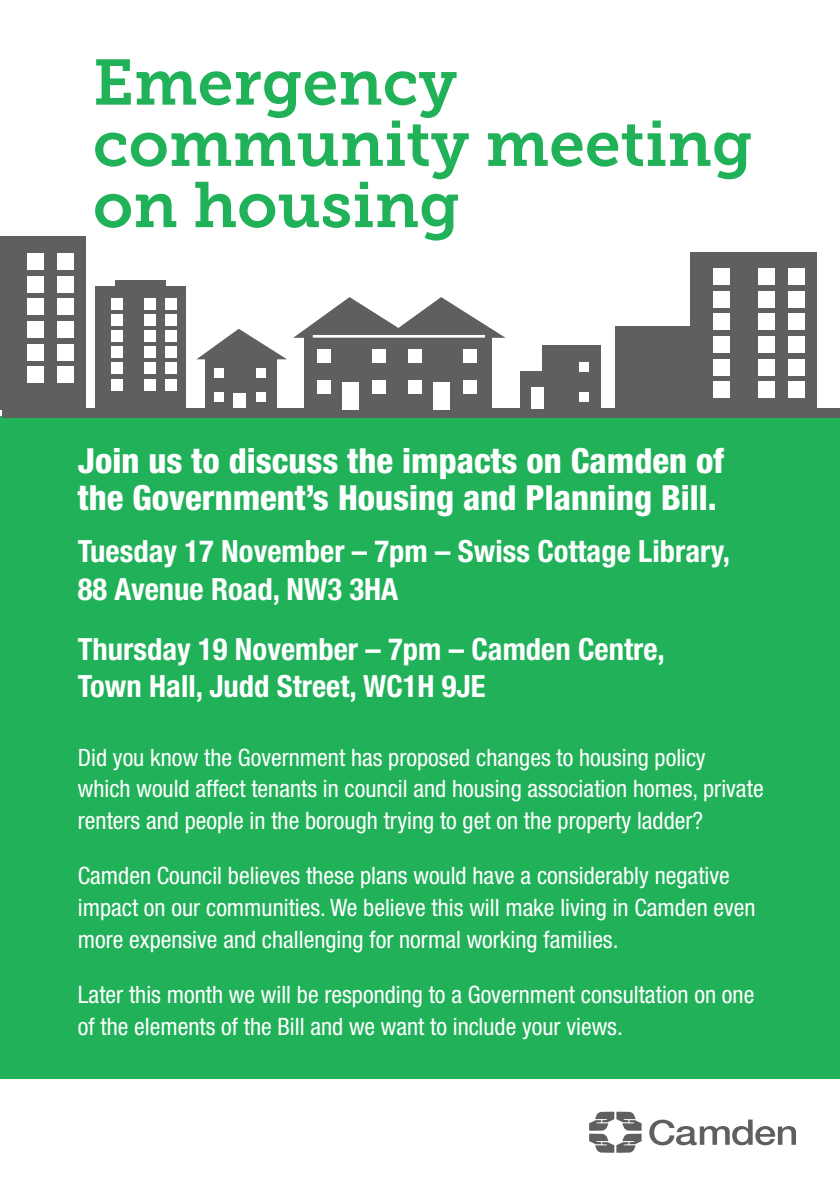
<style>
.page{position:relative;width:840px;height:1191px;background:#fff}
.page>*{position:absolute;margin:0;border:0;box-sizing:border-box;transform-origin:0 0}
.t1{font:63.8px/61.2px "Museo Slab 700";color:#21b259}
.t2{font:800 condensed 34.6px/37.2px "Helvetica Neue";color:#fff}
.t3{font:700 condensed 30.6px/37.2px "Helvetica Neue";color:#fff}
.t4{font:condensed 24px/32px "Helvetica Neue";color:#fff}
</style>
<div class="page">
<div style="left:689px;top:252px;width:127px;height:173px;background:#5f5f62"></div>
<div style="left:787px;top:268px;width:17px;height:17px;background:#fff"></div>
<div style="left:758px;top:268px;width:16px;height:17px;background:#fff"></div>
<div style="left:712px;top:268px;width:17px;height:17px;background:#fff"></div>
<div style="left:787px;top:291px;width:17px;height:17px;background:#fff"></div>
<div style="left:758px;top:291px;width:16px;height:17px;background:#fff"></div>
<div style="left:712px;top:291px;width:17px;height:17px;background:#fff"></div>
<div style="left:787px;top:314px;width:17px;height:16px;background:#fff"></div>
<div style="left:758px;top:314px;width:16px;height:16px;background:#fff"></div>
<div style="left:712px;top:314px;width:17px;height:16px;background:#fff"></div>
<div style="left:787px;top:336px;width:17px;height:17px;background:#fff"></div>
<div style="left:758px;top:336px;width:16px;height:17px;background:#fff"></div>
<div style="left:712px;top:336px;width:17px;height:17px;background:#fff"></div>
<div style="left:787px;top:359px;width:17px;height:16px;background:#fff"></div>
<div style="left:758px;top:359px;width:16px;height:16px;background:#fff"></div>
<div style="left:712px;top:359px;width:17px;height:16px;background:#fff"></div>
<div style="left:787px;top:381px;width:17px;height:17px;background:#fff"></div>
<div style="left:758px;top:381px;width:16px;height:17px;background:#fff"></div>
<div style="left:712px;top:381px;width:17px;height:17px;background:#fff"></div>
<div style="left:0;top:416px;width:839px;height:663px;background:#21b259"></div>
<svg style="left:649px;top:1119px;width:146px;height:26px"></svg>
<svg style="left:589px;top:1111px;width:52px;height:41px"></svg>
<div style="left:0;top:237px;width:86px;height:173px;background:#5f5f62"></div>
<div style="left:57px;top:253px;width:17px;height:17px;background:#fff"></div>
<div style="left:28px;top:253px;width:16px;height:17px;background:#fff"></div>
<div style="left:57px;top:276px;width:17px;height:16px;background:#fff"></div>
<div style="left:28px;top:276px;width:16px;height:16px;background:#fff"></div>
<div style="left:57px;top:298px;width:17px;height:17px;background:#fff"></div>
<div style="left:28px;top:298px;width:16px;height:17px;background:#fff"></div>
<div style="left:57px;top:321px;width:17px;height:17px;background:#fff"></div>
<div style="left:28px;top:321px;width:16px;height:17px;background:#fff"></div>
<div style="left:57px;top:344px;width:17px;height:16px;background:#fff"></div>
<div style="left:28px;top:344px;width:16px;height:16px;background:#fff"></div>
<div style="left:57px;top:366px;width:17px;height:17px;background:#fff"></div>
<div style="left:28px;top:366px;width:16px;height:17px;background:#fff"></div>
<div style="left:95px;top:286px;width:90px;height:124px;background:#5f5f62"></div>
<div style="left:165px;top:298px;width:12px;height:12px;background:#fff"></div>
<div style="left:144px;top:298px;width:12px;height:12px;background:#fff"></div>
<div style="left:111px;top:298px;width:12px;height:12px;background:#fff"></div>
<div style="left:165px;top:314px;width:12px;height:12px;background:#fff"></div>
<div style="left:144px;top:314px;width:12px;height:12px;background:#fff"></div>
<div style="left:111px;top:314px;width:12px;height:12px;background:#fff"></div>
<div style="left:165px;top:330px;width:12px;height:12px;background:#fff"></div>
<div style="left:144px;top:330px;width:12px;height:12px;background:#fff"></div>
<div style="left:111px;top:330px;width:12px;height:12px;background:#fff"></div>
<div style="left:165px;top:346px;width:12px;height:12px;background:#fff"></div>
<div style="left:144px;top:346px;width:12px;height:12px;background:#fff"></div>
<div style="left:111px;top:346px;width:12px;height:12px;background:#fff"></div>
<div style="left:165px;top:362px;width:12px;height:12px;background:#fff"></div>
<div style="left:144px;top:362px;width:12px;height:12px;background:#fff"></div>
<div style="left:111px;top:362px;width:12px;height:12px;background:#fff"></div>
<div style="left:165px;top:378px;width:12px;height:12px;background:#fff"></div>
<div style="left:144px;top:378px;width:12px;height:12px;background:#fff"></div>
<div style="left:111px;top:378px;width:12px;height:12px;background:#fff"></div>
<div style="left:205px;top:359px;width:71px;height:55px;background:#5f5f62"></div>
<svg style="left:197px;top:329px;width:90px;height:30px"></svg>
<div style="left:255px;top:391px;width:10px;height:10px;background:#fff"></div>
<div style="left:255px;top:368px;width:10px;height:10px;background:#fff"></div>
<div style="left:214px;top:391px;width:10px;height:10px;background:#fff"></div>
<div style="left:214px;top:368px;width:10px;height:10px;background:#fff"></div>
<div style="left:233px;top:393px;width:12px;height:21px;background:#fff"></div>
<div style="left:115px;top:280px;width:50px;height:10px;background:#5f5f62"></div>
<div style="left:614px;top:326px;width:76px;height:85px;background:#5f5f62"></div>
<div style="left:519px;top:371px;width:47px;height:40px;background:#5f5f62"></div>
<div style="left:542px;top:345px;width:59px;height:66px;background:#5f5f62"></div>
<div style="left:2px;top:409px;width:837px;height:9px;background:#5f5f62"></div>
<div style="left:305px;top:337px;width:95px;height:73px;background:#5f5f62"></div>
<div style="left:372px;top:381px;width:13px;height:13px;background:#fff"></div>
<div style="left:372px;top:349px;width:13px;height:13px;background:#fff"></div>
<div style="left:317px;top:381px;width:13px;height:13px;background:#fff"></div>
<div style="left:317px;top:349px;width:13px;height:13px;background:#fff"></div>
<div style="left:342px;top:382px;width:16px;height:28px;background:#fff"></div>
<div style="left:396px;top:337px;width:95px;height:73px;background:#5f5f62"></div>
<svg style="left:293px;top:297px;width:212px;height:41px"></svg>
<div style="left:463px;top:381px;width:13px;height:13px;background:#fff"></div>
<div style="left:463px;top:349px;width:13px;height:13px;background:#fff"></div>
<div style="left:408px;top:381px;width:13px;height:13px;background:#fff"></div>
<div style="left:408px;top:349px;width:13px;height:13px;background:#fff"></div>
<div style="left:433px;top:382px;width:17px;height:28px;background:#fff"></div>
<hr style="left:312px;top:335px;width:173px;height:3px;background:#fff">
<div style="left:578px;top:391px;width:10px;height:10px;background:#fff"></div>
<div style="left:578px;top:362px;width:10px;height:10px;background:#fff"></div>
<div style="left:531px;top:387px;width:12px;height:22px;background:#fff"></div>
<p class="t1" style="left:93px;top:52px;width:660px">Emergency community meeting on housing</p>
<p class="t2" style="left:78px;top:441px;width:647px">Join us to discuss the impacts on Camden of the Government’s Housing and Planning Bill.</p>
<p class="t3" style="left:78px;top:532px;width:653px">Tuesday 17 November – 7pm – Swiss Cottage Library,<br>88 Avenue Road, NW3 3HA</p>
<p class="t3" style="left:78px;top:629px;width:588px">Thursday 19 November – 7pm – Camden Centre,<br>Town Hall, Judd Street, WC1H 9JE</p>
<p class="t4" style="left:78px;top:741px;width:687px">Did you know the Government has proposed changes to housing policy which would affect tenants in council and housing association homes, private renters and people in the borough trying to get on the property ladder?</p>
<p class="t4" style="left:78px;top:859px;width:679px">Camden Council believes these plans would have a considerably negative impact on our communities. We believe this will make living in Camden even more expensive and challenging for normal working families.</p>
<p class="t4" style="left:78px;top:978px;width:677px">Later this month we will be responding to a Government consultation on one of the elements of the Bill and we want to include your views.</p>
</div>
